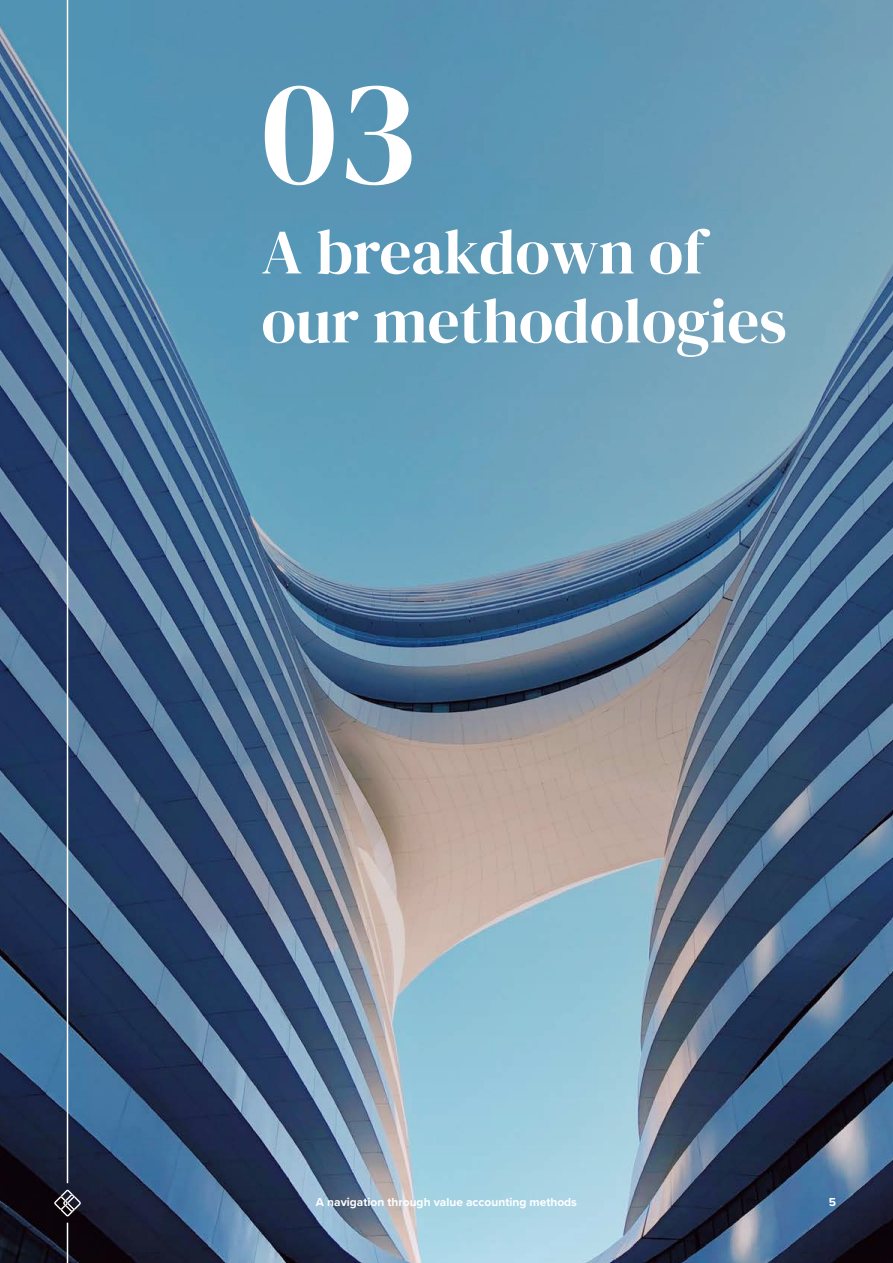
<style>
.page{position:relative;width:893px;height:1263px;background:#fff}
.page>*{position:absolute;margin:0;border:0;box-sizing:border-box;transform-origin:0 0}
.t1{font:150px "DM Serif Display";color:#fff}
.t2{font:63px/69px "DM Serif Display";color:#fff}
.t3{font:700 12px "Proxima Nova";color:#fff}
</style>
<div class="page">
<img style="left:0;top:0;width:893px;height:1263px">
<hr style="left:67px;top:0;width:1px;height:1183px;background:#fff">
<svg style="left:54px;top:1190px;width:27px;height:26px"></svg>
<hr style="left:67px;top:1223px;width:1px;height:40px;background:#fff">
<h1 class="t1" style="left:261px;top:46px;width:157px">03</h1>
<h2 class="t2" style="left:261px;top:218px;width:527px">A breakdown of our methodologies</h2>
<p class="t3" style="left:316px;top:1193px;width:262px">A navigation through value accounting methods</p>
<p class="t3" style="left:829px;top:1193px;width:9px">5</p>
</div>
